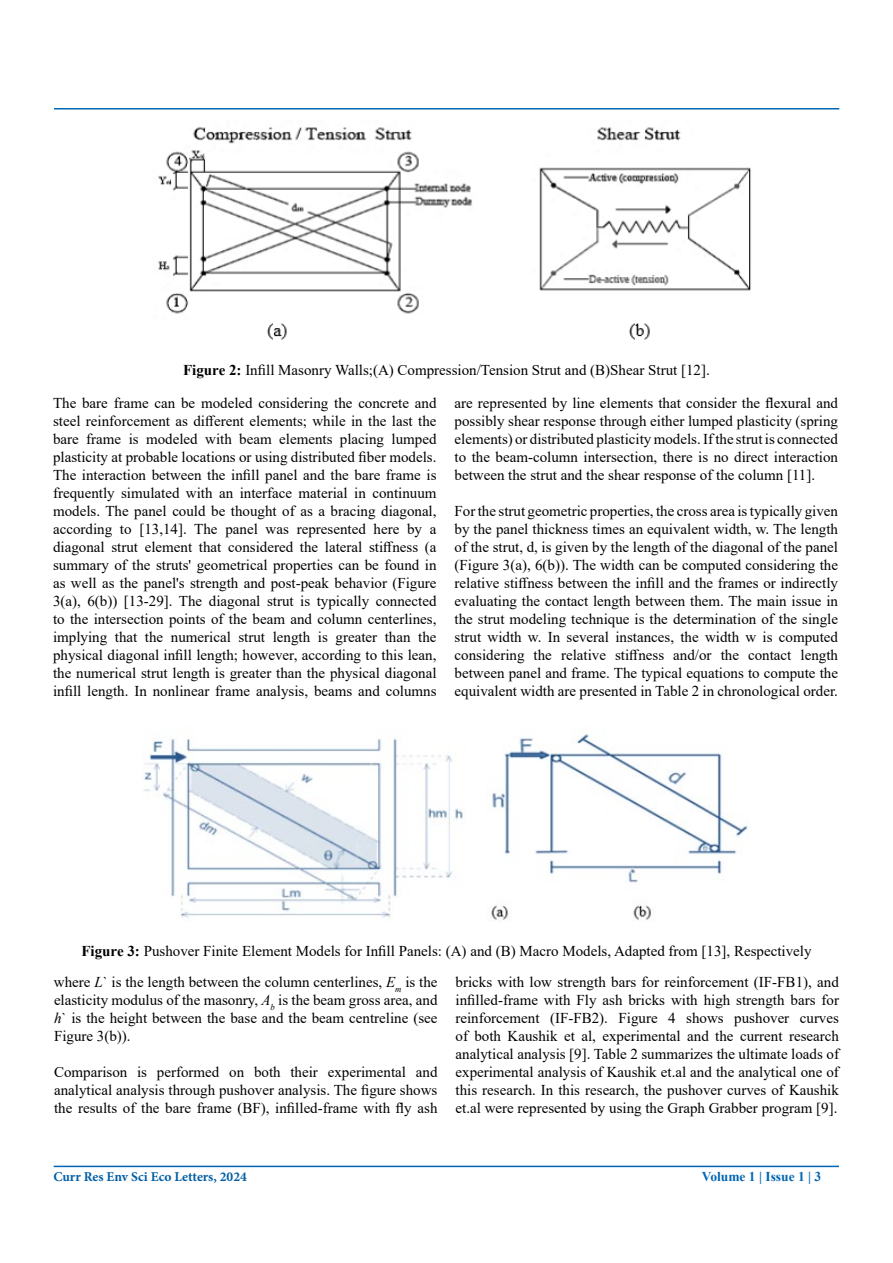
<style>
.page{position:relative;width:893px;height:1263px;background:#fff}
.page>*{position:absolute;margin:0;border:0;box-sizing:border-box;transform-origin:0 0}
.t1{font:15px/18px "Times New Roman";color:#000;text-align:justify}
.t2{font:700 13.5px "Minion Pro";color:#005ea5}
.t3{font:700 13.5px "Times New Roman";color:#0066b3}
.s1{font-weight:700}
.s2{font-style:italic}
</style>
<div class="page">
<hr style="left:54px;top:1166px;width:785px;height:1px;background:#0066b3">
<hr style="left:54px;top:108px;width:785px;height:2px;background:#0066b3">
<img style="left:158px;top:127px;width:593px;height:213px">
<img style="left:143px;top:738px;width:320px;height:180px">
<img style="left:488px;top:734px;width:260px;height:186px">
<p class="t1" style="left:53px;top:353px;width:658px;line-height:32.7px;text-indent:130px"><span class="s1">Figure 2:</span> Infill Masonry Walls;(A) Compression/Tension Strut and (B)Shear Strut [12].<br>The bare frame can be modeled considering the concrete and</p>
<p class="t1" style="left:53px;top:411px;width:385px">steel reinforcement as different elements; while in the last the bare frame is modeled with beam elements placing lumped plasticity at probable locations or using distributed fiber models.<br>The interaction between the infill panel and the bare frame is frequently simulated with an interface material in continuum models. The panel could be thought of as a bracing diagonal, according to [13,14]. The panel was represented here by a diagonal strut element that considered the lateral stiffness (a summary of the struts' geometrical properties can be found in as well as the panel's strength and post-peak behavior (Figure 3(a), 6(b)) [13-29]. The diagonal strut is typically connected to the intersection points of the beam and column centerlines, implying that the numerical strut length is greater than the physical diagonal infill length; however, according to this lean, the numerical strut length is greater than the physical diagonal infill length. In nonlinear frame analysis, beams and columns</p>
<p class="t1" style="left:455px;top:393px;width:385px">are represented by line elements that consider the flexural and possibly shear response through either lumped plasticity (spring elements) or distributed plasticity models. If the strut is connected to the beam-column intersection, there is no direct interaction between the strut and the shear response of the column [11].</p>
<p class="t1" style="left:455px;top:501px;width:385px">For the strut geometric properties, the cross area is typically given by the panel thickness times an equivalent width, w. The length of the strut, d, is given by the length of the diagonal of the panel (Figure 3(a), 6(b)). The width can be computed considering the relative stiffness between the infill and the frames or indirectly evaluating the contact length between them. The main issue in the strut modeling technique is the determination of the single strut width w. In several instances, the width w is computed considering the relative stiffness and/or the contact length between panel and frame. The typical equations to compute the equivalent width are presented in Table 2 in chronological order.</p>
<p class="t1" style="left:54px;top:934px;width:759px;line-height:31.5px;text-indent:27px"><span class="s1">Figure 3:</span> Pushover Finite Element Models for Infill Panels: (A) and (B) Macro Models, Adapted from [13], Respectively where <span class="s2">L</span>ˋ is the length between the column centerlines, <span class="s2">E</span><sub>m</sub> is the</p>
<p class="t1" style="left:54px;top:990px;width:385px">elasticity modulus of the masonry, <span class="s2">A</span><sub>b</sub> is the beam gross area, and <span class="s2">h</span>ˋ is the height between the base and the beam centreline (see Figure 3(b)).</p>
<p class="t1" style="left:54px;top:1062px;width:385px">Comparison is performed on both their experimental and analytical analysis through pushover analysis. The figure shows the results of the bare frame (BF), infilled-frame with fly ash</p>
<p class="t1" style="left:455px;top:972px;width:385px">bricks with low strength bars for reinforcement (IF-FB1), and infilled-frame with Fly ash bricks with high strength bars for reinforcement (IF-FB2). Figure 4 shows pushover curves of both Kaushik et al, experimental and the current research analytical analysis [9]. Table 2 summarizes the ultimate loads of experimental analysis of Kaushik et.al and the analytical one of this research. In this research, the pushover curves of Kaushik et.al were represented by using the Graph Grabber program [9].</p>
<p class="t2" style="left:53px;top:1167px;width:195px">Curr Res Env Sci Eco Letters, 2024</p>
<p class="t3" style="left:702px;top:1166px;width:121px">Volume 1 | Issue 1 | 3</p>
</div>
